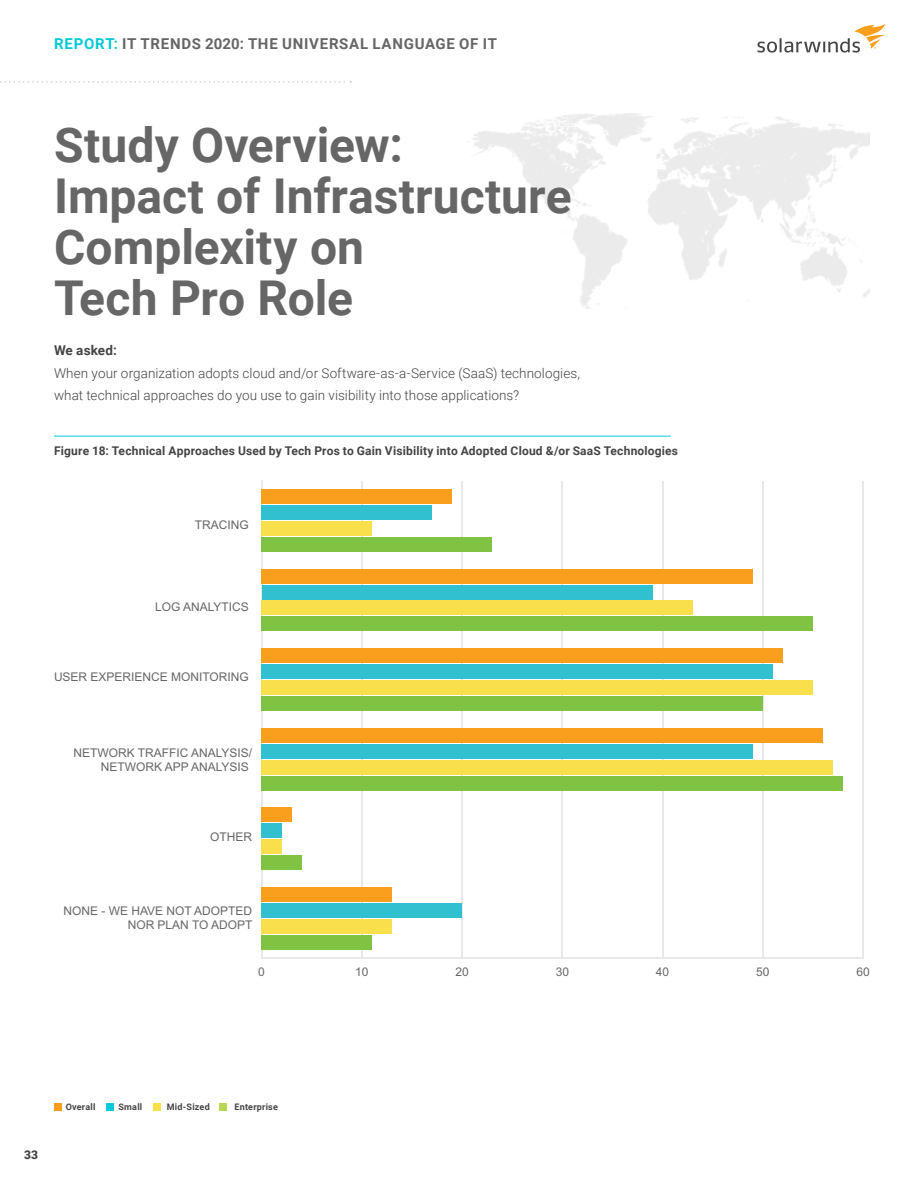
<style>
.page{position:relative;width:918px;height:1188px;background:#fff}
.page>*{position:absolute;margin:0;border:0;box-sizing:border-box;transform-origin:0 0}
.t1{font:700 48px/51px "Roboto";color:#666}
.t2{font:700 15px "Roboto";letter-spacing:.05em;color:#666}
.t3{font:300 13.5px/22.5px "Roboto";letter-spacing:.005em;color:#444}
.t4{font:700 13.5px "Roboto";letter-spacing:.01em;color:#444}
.t5{font:12px/14.4px "Arial";color:#666767;text-align:right}
.t6{font:700 12px "Roboto";letter-spacing:.015em;color:#444}
.t7{font:900 12px "Roboto";color:#444}
.t8{font:700 9px "Roboto";letter-spacing:.025em;color:#444}
.s1{color:#04c9d7}
</style>
<div class="page">
<hr style="left:54px;top:436px;width:617px;height:1px;background:#04c9d7">
<div style="left:54px;top:1103px;width:8px;height:8px;background:#f99d1c"></div>
<div style="left:106px;top:1103px;width:8px;height:8px;background:#04c9d7"></div>
<div style="left:153px;top:1103px;width:8px;height:8px;background:#fbe04b"></div>
<div style="left:219px;top:1103px;width:8px;height:8px;background:#b8d757"></div>
<hr style="left:262px;top:958px;width:601px;height:1px;background:#e7e8e9">
<hr style="left:361px;top:481px;width:1px;height:477px;background:#e7e8e9">
<hr style="left:462px;top:481px;width:1px;height:477px;background:#e7e8e9">
<hr style="left:562px;top:481px;width:1px;height:477px;background:#e7e8e9">
<hr style="left:662px;top:481px;width:1px;height:477px;background:#e7e8e9">
<hr style="left:762px;top:481px;width:1px;height:477px;background:#e7e8e9">
<hr style="left:863px;top:481px;width:1px;height:477px;background:#e7e8e9">
<hr style="left:261px;top:481px;width:1px;height:477px;background:#e7e8e9">
<svg style="left:262px;top:599px;width:15px;height:2px"></svg>
<div style="left:262px;top:537px;width:230px;height:14px;background:#80c342"></div>
<div style="left:262px;top:617px;width:551px;height:14px;background:#80c342"></div>
<div style="left:262px;top:696px;width:501px;height:15px;background:#80c342"></div>
<div style="left:262px;top:776px;width:581px;height:14px;background:#80c342"></div>
<div style="left:262px;top:856px;width:40px;height:14px;background:#80c342"></div>
<div style="left:262px;top:935px;width:110px;height:15px;background:#80c342"></div>
<div style="left:262px;top:521px;width:110px;height:15px;background:#fadf4c"></div>
<div style="left:262px;top:601px;width:431px;height:14px;background:#fadf4c"></div>
<div style="left:262px;top:680px;width:551px;height:15px;background:#fadf4c"></div>
<div style="left:262px;top:760px;width:571px;height:14px;background:#fadf4c"></div>
<div style="left:262px;top:840px;width:20px;height:14px;background:#fadf4c"></div>
<div style="left:262px;top:919px;width:130px;height:15px;background:#fadf4c"></div>
<div style="left:262px;top:505px;width:170px;height:15px;background:#31c0cf"></div>
<div style="left:262px;top:585px;width:391px;height:14px;background:#31c0cf"></div>
<div style="left:262px;top:664px;width:511px;height:15px;background:#31c0cf"></div>
<div style="left:262px;top:744px;width:491px;height:14px;background:#31c0cf"></div>
<div style="left:262px;top:824px;width:20px;height:14px;background:#31c0cf"></div>
<div style="left:262px;top:903px;width:200px;height:15px;background:#31c0cf"></div>
<div style="left:262px;top:489px;width:190px;height:15px;background:#f99e1d"></div>
<div style="left:262px;top:569px;width:491px;height:14px;background:#f99e1d"></div>
<div style="left:262px;top:649px;width:521px;height:14px;background:#f99e1d"></div>
<div style="left:262px;top:728px;width:561px;height:15px;background:#f99e1d"></div>
<div style="left:262px;top:808px;width:30px;height:14px;background:#f99e1d"></div>
<div style="left:262px;top:887px;width:130px;height:15px;background:#f99e1d"></div>
<svg style="left:757px;top:23px;width:129px;height:30px"></svg>
<svg style="left:0;top:81px;width:351px;height:2px"></svg>
<p class="t2" style="left:54px;top:33px;width:444px"><span class="s1">REPORT:</span> IT TRENDS 2020: THE UNIVERSAL LANGUAGE OF IT</p>
<h1 class="t1" style="left:54px;top:117px;width:519px">Study Overview:<br>Impact of Infrastructure<br>Complexity on<br>Tech Pro Role</h1>
<p class="t4" style="left:54px;top:341px;width:64px">We asked:</p>
<p class="t3" style="left:54px;top:361px;width:528px">When your organization adopts cloud and/or Software-as-a-Service (SaaS) technologies, what technical approaches do you use to gain visibility into those applications?</p>
<p class="t6" style="left:54px;top:443px;width:626px">Figure 18: Technical Approaches Used by Tech Pros to Gain Visibility into Adopted Cloud &amp;/or SaaS Technologies</p>
<p class="t5" style="left:195px;top:517px;width:55px">TRACING</p>
<p class="t5" style="left:155px;top:599px;width:95px">LOG ANALYTICS</p>
<p class="t5" style="left:54px;top:669px;width:196px">USER EXPERIENCE MONITORING</p>
<p class="t5" style="left:74px;top:746px;width:180px">NETWORK TRAFFIC ANALYSIS/<br>NETWORK APP ANALYSIS</p>
<p class="t5" style="left:210px;top:829px;width:43px">OTHER</p>
<p class="t5" style="left:64px;top:904px;width:190px">NONE - WE HAVE NOT ADOPTED<br>NOR PLAN TO ADOPT</p>
<p class="t5" style="left:258px;top:965px;width:8px">0</p>
<p class="t5" style="left:355px;top:965px;width:15px">10</p>
<p class="t5" style="left:455px;top:965px;width:15px">20</p>
<p class="t5" style="left:556px;top:965px;width:15px">30</p>
<p class="t5" style="left:656px;top:965px;width:15px">40</p>
<p class="t5" style="left:756px;top:965px;width:15px">50</p>
<p class="t5" style="left:857px;top:965px;width:15px">60</p>
<p class="t7" style="left:24px;top:1147px;width:16px">33</p>
<p class="t8" style="left:66px;top:1101px;width:31px">Overall</p>
<p class="t8" style="left:118px;top:1101px;width:25px">Small</p>
<p class="t8" style="left:167px;top:1101px;width:44px">Mid-Sized</p>
<p class="t8" style="left:234px;top:1101px;width:45px">Enterprise</p>
</div>
